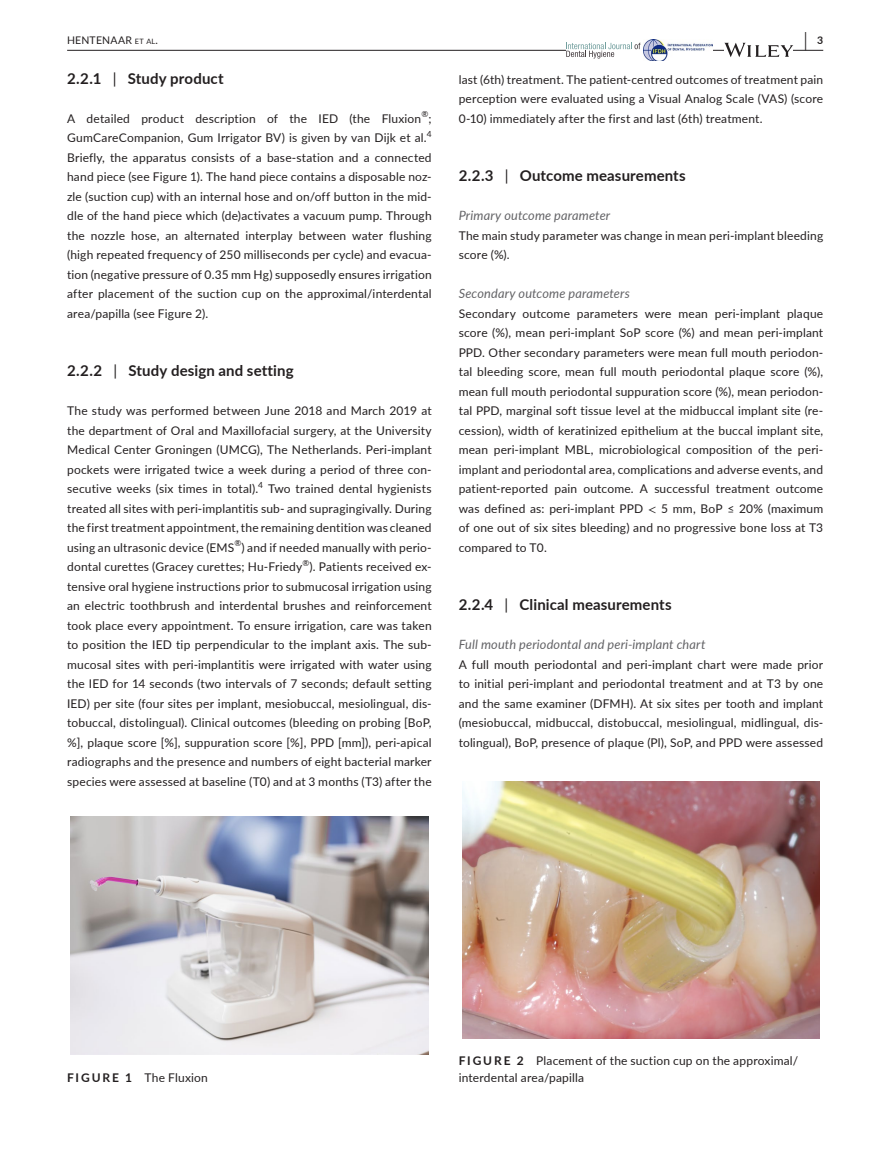
<style>
.page{position:relative;width:893px;height:1174px;background:#fff}
.page>*{position:absolute;margin:0;border:0;box-sizing:border-box;transform-origin:0 0}
.t1{font:700 19.5px "Lato";color:#231f20;scale:.48 1}
.t2{font:700 15px "Lato";letter-spacing:.01em;color:#231f20}
.t3{font:italic 12.75px "Lato";letter-spacing:.01em;color:#636366}
.t4{font:12px/19.5px "Lato";letter-spacing:.015em;color:#231f20;text-align:justify}
.t5{font:10.5px "Lato";letter-spacing:.02em;color:#231f20}
.t6{font:700 10.5px "Lato";color:#231f20}
.t7{font:8.4px "Lato";color:#231f20}
.s1{font-size:7.35px}
.s2{font-weight:400}
.s3{font-family:"STIX"}
.s4{font-weight:700}
</style>
<div class="page">
<hr style="left:67px;top:50px;width:756px;height:1px;background:#231f20">
<div style="left:566px;top:40px;width:146px;height:21px;background:#fff"></div>
<svg style="left:566px;top:43px;width:74px;height:16px"></svg>
<img style="left:644px;top:40px;width:68px;height:21px">
<svg style="left:724px;top:43px;width:69px;height:14px"></svg>
<div style="left:67px;top:816px;width:365px;height:238px;background:linear-gradient(to bottom,#fff,#fff)"></div>
<img style="left:71px;top:816px;width:357px;height:238px">
<img style="left:462px;top:781px;width:358px;height:257px">
<h1 class="t1" style="left:804px;top:25px;width:7px">|</h1>
<p class="t5" style="left:67px;top:33px;width:92px">HENTENAAR <span class="s1">et al</span>.</p>
<p class="t6" style="left:817px;top:33px;width:8px">3</p>
<p class="t2" style="left:67px;top:67px;width:158px">2.2.1 <span class="s2">|</span> Study product</p>
<p class="t4" style="left:67px;top:108px;width:356px">A detailed product description of the IED (the Fluxion</p>
<p class="t7" style="left:421px;top:108px;width:8px">®</p>
<p class="t4" style="left:459px;top:69px;width:366px">last (6th) treatment. The patient-centred outcomes of treatment pain perception were evaluated using a Visual Analog Scale (VAS) (score 0-10) immediately after the first and last (6th) treatment.</p>
<p class="t4" style="left:429px;top:108px;width:5px">;</p>
<p class="t4" style="left:67px;top:128px;width:361px">GumCareCompanion, Gum Irrigator BV) is given by van Dijk et al.</p>
<p class="t7" style="left:427px;top:128px;width:6px">4</p>
<p class="t4" style="left:67px;top:147px;width:366px">Briefly, the apparatus consists of a base-station and a connected hand piece (see Figure 1). The hand piece contains a disposable noz&shy;zle (suction cup) with an internal hose and on/off button in the mid&shy;dle of the hand piece which (de)activates a vacuum pump. Through the nozzle hose, an alternated interplay between water flushing (high repeated frequency of 250 milliseconds per cycle) and evacua&shy;tion (negative pressure of 0.35 mm Hg) supposedly ensures irrigation after placement of the suction cup on the approximal/interdental area/papilla (see Figure 2).</p>
<p class="t2" style="left:67px;top:360px;width:228px">2.2.2 <span class="s2">|</span> Study design and setting</p>
<p class="t4" style="left:67px;top:401px;width:366px">The study was performed between June 2018 and March 2019 at the department of Oral and Maxillofacial surgery, at the University Medical Center Groningen (UMCG), The Netherlands. Peri-implant pockets were irrigated twice a week during a period of three con&shy;secutive weeks (six times in total).</p>
<p class="t7" style="left:258px;top:479px;width:6px">4</p>
<p class="t4" style="left:67px;top:479px;width:366px;text-indent:201px">Two trained dental hygienists treated all sites with peri-implantitis sub- and supragingivally. During the first treatment appointment, the remaining dentition was cleaned using an ultrasonic device (EMS</p>
<p class="t7" style="left:235px;top:537px;width:8px">®</p>
<p class="t4" style="left:67px;top:537px;width:366px;text-indent:174px">) and if needed manually with perio&shy;dontal curettes (Gracey curettes; Hu-Friedy</p>
<p class="t7" style="left:303px;top:557px;width:8px">®</p>
<p class="t4" style="left:67px;top:557px;width:366px;text-indent:242px">). Patients received ex&shy;tensive oral hygiene instructions prior to submucosal irrigation using an electric toothbrush and interdental brushes and reinforcement took place every appointment. To ensure irrigation, care was taken to position the IED tip perpendicular to the implant axis. The sub&shy;mucosal sites with peri-implantitis were irrigated with water using the IED for 14 seconds (two intervals of 7 seconds; default setting IED) per site (four sites per implant, mesiobuccal, mesiolingual, dis&shy;tobuccal, distolingual). Clinical outcomes (bleeding on probing [BoP, %], plaque score [%], suppuration score [%], PPD [mm]), peri-apical radiographs and the presence and numbers of eight bacterial marker species were assessed at baseline (T0) and at 3 months (T3) after the</p>
<p class="t2" style="left:459px;top:165px;width:229px">2.2.3 <span class="s2">|</span> Outcome measurements</p>
<p class="t3" style="left:459px;top:206px;width:153px">Primary outcome parameter</p>
<p class="t4" style="left:459px;top:225px;width:366px">The main study parameter was change in mean peri-implant bleeding score (%).</p>
<p class="t3" style="left:459px;top:284px;width:173px">Secondary outcome parameters</p>
<p class="t4" style="left:459px;top:303px;width:366px">Secondary outcome parameters were mean peri-implant plaque score (%), mean peri-implant SoP score (%) and mean peri-implant PPD. Other secondary parameters were mean full mouth periodon&shy;tal bleeding score, mean full mouth periodontal plaque score (%), mean full mouth periodontal suppuration score (%), mean periodon&shy;tal PPD, marginal soft tissue level at the midbuccal implant site (re&shy;cession), width of keratinized epithelium at the buccal implant site, mean peri-implant MBL, microbiological composition of the peri&shy;implant and periodontal area, complications and adverse events, and patient-reported pain outcome. A successful treatment outcome was defined as: peri-implant PPD <span class="s3">&lt;</span> 5 mm, BoP ≤ 20% (maximum of one out of six sites bleeding) and no progressive bone loss at T3 compared to T0.</p>
<p class="t2" style="left:459px;top:594px;width:215px">2.2.4 <span class="s2">|</span> Clinical measurements</p>
<p class="t3" style="left:459px;top:635px;width:248px">Full mouth periodontal and peri-implant chart</p>
<p class="t4" style="left:459px;top:654px;width:366px">A full mouth periodontal and peri-implant chart were made prior to initial peri-implant and periodontal treatment and at T3 by one and the same examiner (DFMH). At six sites per tooth and implant (mesiobuccal, midbuccal, distobuccal, mesiolingual, midlingual, dis&shy;tolingual), BoP, presence of plaque (Pl), SoP, and PPD were assessed</p>
<p class="t4" style="left:67px;top:1067px;width:142px"><span class="s4">FIGURE 1</span> The Fluxion</p>
<p class="t4" style="left:459px;top:1052px;width:341px;line-height:16.5px"><span class="s4">FIGURE 2</span> Placement of the suction cup on the approximal/ interdental area/papilla</p>
</div>
